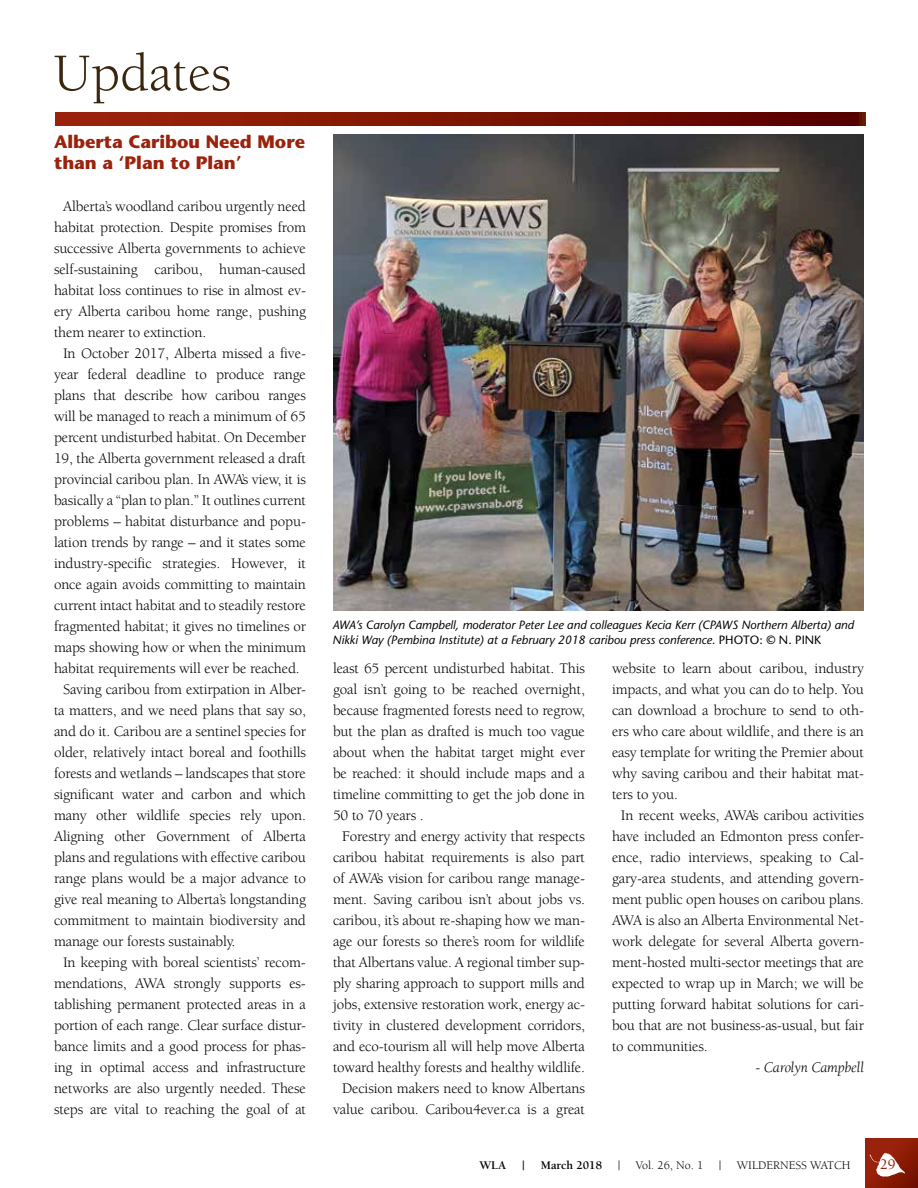
<style>
.page{position:relative;width:918px;height:1188px;background:#fff}
.page>*{position:absolute;margin:0;border:0;box-sizing:border-box;transform-origin:0 0}
.t1{font:54px "Berkeley";color:#39260e}
.t2{font:700 18px/21px "Stone Sans";color:#9b220c}
.t3{font:15px "Berkeley";letter-spacing:-.01em;color:#000}
.t4{font:italic 15px "Berkeley";letter-spacing:-.01em;color:#000}
.t5{font:500 15px "Berkeley";color:#9b220c}
.t6{font:italic 12px/15px "Stone Sans";color:#000}
.t7{font:12px "Berkeley";color:#000}
.t8{font:700 12px "Berkeley";color:#000}
.s1{font-style:normal}
.s2{color:#004968}
</style>
<div class="page">
<svg style="left:865px;top:1139px;width:53px;height:49px;background:#8c1b06"></svg>
<svg style="left:870px;top:1153px;width:35px;height:24px"></svg>
<img style="left:333px;top:134px;width:531px;height:477px">
<svg style="left:55px;top:112px;width:810px;height:13px;background:#7b1302"></svg>
<h1 class="t1" style="left:54px;top:45px;width:178px">Updates</h1>
<p class="t2" style="left:54px;top:131px;width:252px">Alberta Caribou Need More than a ‘Plan to Plan’</p>
<p class="t3" style="left:63px;top:199px;width:244px">Alberta’s woodland caribou urgently need</p>
<p class="t3" style="left:54px;top:220px;width:254px">habitat protection. Despite promises from</p>
<p class="t3" style="left:54px;top:241px;width:253px">successive Alberta governments to achieve</p>
<p class="t3" style="left:54px;top:262px;width:253px">self-sustaining caribou, human-caused</p>
<p class="t3" style="left:54px;top:283px;width:254px">habitat loss continues to rise in almost ev-</p>
<p class="t3" style="left:54px;top:304px;width:254px">ery Alberta caribou home range, pushing</p>
<p class="t3" style="left:54px;top:325px;width:154px">them nearer to extinction.</p>
<p class="t3" style="left:63px;top:346px;width:245px">In October 2017, Alberta missed a five-</p>
<p class="t3" style="left:54px;top:367px;width:254px">year federal deadline to produce range</p>
<p class="t3" style="left:54px;top:388px;width:254px">plans that describe how caribou ranges</p>
<p class="t3" style="left:54px;top:409px;width:253px">will be managed to reach a minimum of 65</p>
<p class="t3" style="left:54px;top:430px;width:254px">percent undisturbed habitat. On December</p>
<p class="t3" style="left:54px;top:451px;width:253px">19, the Alberta government released a draft</p>
<p class="t3" style="left:54px;top:472px;width:253px">provincial caribou plan. In AWA’s view, it is</p>
<p class="t3" style="left:54px;top:493px;width:254px">basically a “plan to plan.” It outlines current</p>
<p class="t3" style="left:54px;top:514px;width:254px">problems – habitat disturbance and popu-</p>
<p class="t3" style="left:54px;top:535px;width:253px">lation trends by range – and it states some</p>
<p class="t3" style="left:54px;top:556px;width:253px">industry-specific strategies. However, it</p>
<p class="t3" style="left:54px;top:577px;width:253px">once again avoids committing to maintain</p>
<p class="t3" style="left:54px;top:598px;width:254px">current intact habitat and to steadily restore</p>
<p class="t3" style="left:54px;top:619px;width:253px">fragmented habitat; it gives no timelines or</p>
<p class="t3" style="left:54px;top:640px;width:253px">maps showing how or when the minimum</p>
<p class="t3" style="left:54px;top:661px;width:247px">habitat requirements will ever be reached.</p>
<p class="t3" style="left:63px;top:682px;width:244px">Saving caribou from extirpation in Alber-</p>
<p class="t3" style="left:54px;top:703px;width:254px">ta matters, and we need plans that say so,</p>
<p class="t3" style="left:54px;top:724px;width:254px">and do it. Caribou are a sentinel species for</p>
<p class="t3" style="left:54px;top:745px;width:254px">older, relatively intact boreal and foothills</p>
<p class="t3" style="left:54px;top:766px;width:253px">forests and wetlands – landscapes that store</p>
<p class="t3" style="left:54px;top:787px;width:254px">significant water and carbon and which</p>
<p class="t3" style="left:54px;top:808px;width:254px">many other wildlife species rely upon.</p>
<p class="t3" style="left:54px;top:829px;width:254px">Aligning other Government of Alberta</p>
<p class="t3" style="left:54px;top:850px;width:254px">plans and regulations with effective caribou</p>
<p class="t3" style="left:54px;top:871px;width:253px">range plans would be a major advance to</p>
<p class="t3" style="left:54px;top:892px;width:254px">give real meaning to Alberta’s longstanding</p>
<p class="t3" style="left:54px;top:913px;width:253px">commitment to maintain biodiversity and</p>
<p class="t3" style="left:54px;top:934px;width:183px">manage our forests sustainably.</p>
<p class="t3" style="left:63px;top:955px;width:244px">In keeping with boreal scientists’ recom-</p>
<p class="t3" style="left:54px;top:976px;width:253px">mendations, AWA strongly supports es-</p>
<p class="t3" style="left:54px;top:997px;width:254px">tablishing permanent protected areas in a</p>
<p class="t3" style="left:54px;top:1018px;width:253px">portion of each range. Clear surface distur-</p>
<p class="t3" style="left:54px;top:1039px;width:254px">bance limits and a good process for phas-</p>
<p class="t3" style="left:54px;top:1060px;width:254px">ing in optimal access and infrastructure</p>
<p class="t3" style="left:54px;top:1081px;width:254px">networks are also urgently needed. These</p>
<p class="t3" style="left:54px;top:1102px;width:254px">steps are vital to reaching the goal of at</p>
<p class="t6" style="left:332px;top:617px;width:523px">AWA’s Carolyn Campbell, moderator Peter Lee and colleagues Kecia Kerr (CPAWS Northern Alberta) and<br>Nikki Way (Pembina Institute) at a February 2018 caribou press conference. <span class="s1">PHOTO: © N. PINK</span></p>
<p class="t3" style="left:333px;top:660px;width:253px">least 65 percent undisturbed habitat. This</p>
<p class="t3" style="left:333px;top:681px;width:254px">goal isn’t going to be reached overnight,</p>
<p class="t3" style="left:333px;top:702px;width:254px">because fragmented forests need to regrow,</p>
<p class="t3" style="left:333px;top:723px;width:254px">but the plan as drafted is much too vague</p>
<p class="t3" style="left:333px;top:744px;width:254px">about when the habitat target might ever</p>
<p class="t3" style="left:333px;top:765px;width:253px">be reached: it should include maps and a</p>
<p class="t3" style="left:333px;top:786px;width:253px">timeline committing to get the job done in</p>
<p class="t3" style="left:333px;top:807px;width:92px">50 to 70 years .</p>
<p class="t3" style="left:342px;top:828px;width:244px">Forestry and energy activity that respects</p>
<p class="t3" style="left:333px;top:849px;width:253px">caribou habitat requirements is also part</p>
<p class="t3" style="left:333px;top:870px;width:253px">of AWA’s vision for caribou range manage-</p>
<p class="t3" style="left:333px;top:891px;width:254px">ment. Saving caribou isn’t about jobs vs.</p>
<p class="t3" style="left:333px;top:912px;width:254px">caribou, it’s about re-shaping how we man-</p>
<p class="t3" style="left:333px;top:933px;width:254px">age our forests so there’s room for wildlife</p>
<p class="t3" style="left:333px;top:954px;width:253px">that Albertans value. A regional timber sup-</p>
<p class="t3" style="left:333px;top:975px;width:253px">ply sharing approach to support mills and</p>
<p class="t3" style="left:333px;top:996px;width:254px">jobs, extensive restoration work, energy ac-</p>
<p class="t3" style="left:333px;top:1017px;width:253px">tivity in clustered development corridors,</p>
<p class="t3" style="left:333px;top:1038px;width:253px">and eco-tourism all will help move Alberta</p>
<p class="t3" style="left:333px;top:1059px;width:253px">toward healthy forests and healthy wildlife.</p>
<p class="t3" style="left:342px;top:1080px;width:244px">Decision makers need to know Albertans</p>
<p class="t3" style="left:333px;top:1101px;width:253px">value caribou. Caribou4ever.ca is a great</p>
<p class="t3" style="left:612px;top:660px;width:253px">website to learn about caribou, industry</p>
<p class="t3" style="left:612px;top:681px;width:254px">impacts, and what you can do to help. You</p>
<p class="t3" style="left:612px;top:702px;width:253px">can download a brochure to send to oth-</p>
<p class="t3" style="left:612px;top:723px;width:254px">ers who care about wildlife, and there is an</p>
<p class="t3" style="left:612px;top:744px;width:253px">easy template for writing the Premier about</p>
<p class="t3" style="left:612px;top:765px;width:254px">why saving caribou and their habitat mat-</p>
<p class="t3" style="left:612px;top:786px;width:68px">ters to you.</p>
<p class="t3" style="left:621px;top:807px;width:244px">In recent weeks, AWA’s caribou activities</p>
<p class="t3" style="left:612px;top:828px;width:253px">have included an Edmonton press confer-</p>
<p class="t3" style="left:612px;top:849px;width:254px">ence, radio interviews, speaking to Cal-</p>
<p class="t3" style="left:612px;top:870px;width:254px">gary-area students, and attending govern-</p>
<p class="t3" style="left:612px;top:891px;width:253px">ment public open houses on caribou plans.</p>
<p class="t3" style="left:612px;top:912px;width:254px">AWA is also an Alberta Environmental Net-</p>
<p class="t3" style="left:612px;top:933px;width:254px">work delegate for several Alberta govern-</p>
<p class="t3" style="left:612px;top:954px;width:253px">ment-hosted multi-sector meetings that are</p>
<p class="t3" style="left:612px;top:975px;width:254px">expected to wrap up in March; we will be</p>
<p class="t3" style="left:612px;top:996px;width:254px">putting forward habitat solutions for cari-</p>
<p class="t3" style="left:612px;top:1017px;width:253px">bou that are not business-as-usual, but fair</p>
<p class="t3" style="left:612px;top:1038px;width:97px">to communities.</p>
<p class="t4" style="left:756px;top:1060px;width:110px">- Carolyn Campbell</p>
<p class="t8" style="left:479px;top:1159px;width:28px">WLA</p>
<p class="t8" style="left:522px;top:1159px;width:4px">|</p>
<p class="t8" style="left:541px;top:1159px;width:63px">March 2018</p>
<p class="t7" style="left:618px;top:1159px;width:4px">|</p>
<p class="t7" style="left:636px;top:1159px;width:69px">Vol. 26, No. 1</p>
<p class="t7" style="left:719px;top:1159px;width:4px">|</p>
<p class="t7" style="left:737px;top:1159px;width:115px">WILDERNESS WATCH</p>
<p class="t5" style="left:880px;top:1157px;width:17px">2 9<span class="s2">A</span></p>
</div>
